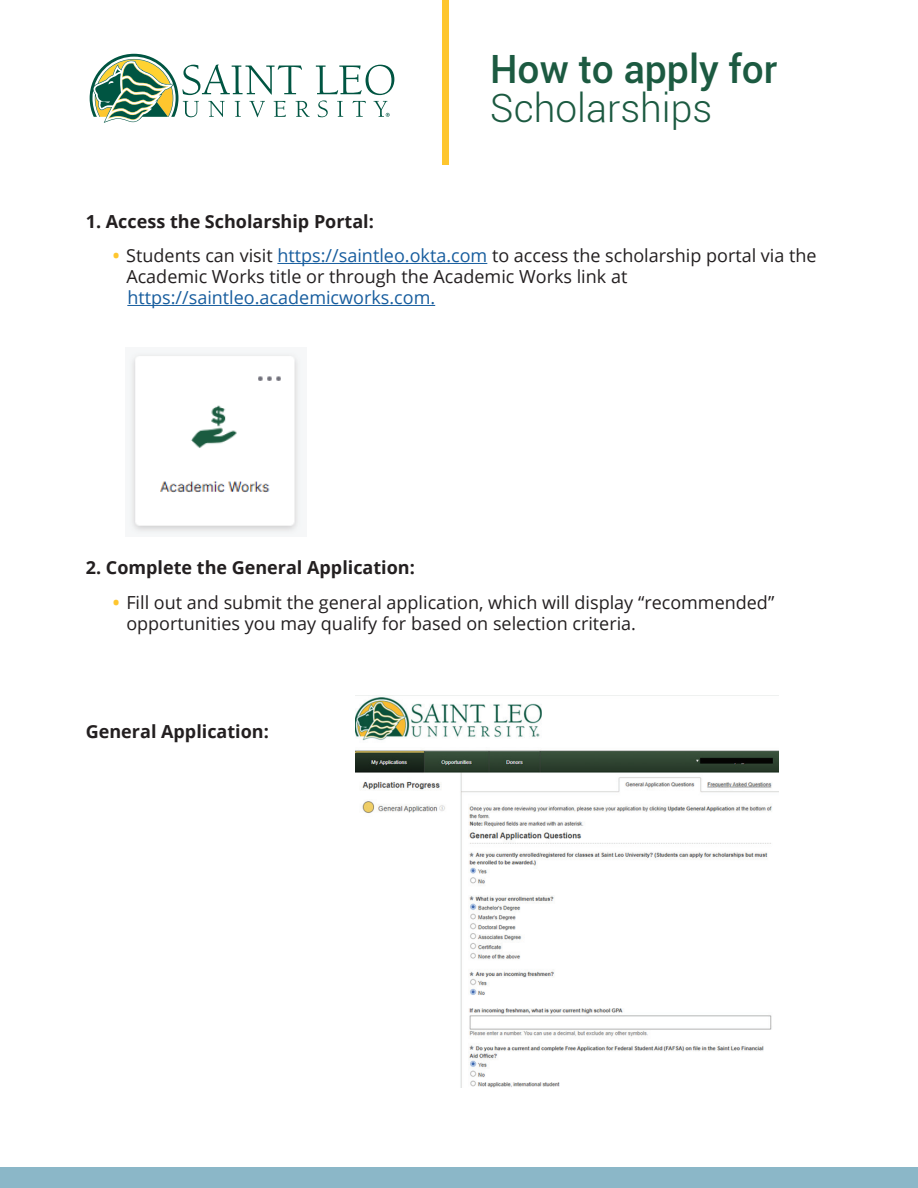
<style>
.page{position:relative;width:918px;height:1188px;background:#fff}
.page>*{position:absolute;margin:0;border:0;box-sizing:border-box;transform-origin:0 0}
.t1{font:500 39px "Roboto";color:#1c5a41}
.t2{font:300 39px "Roboto";color:#1c5a41}
.t3{font:18px/21px "Open Sans";color:#231f20}
.t4{font:700 18px "Open Sans";color:#231f20}
.t5{font:18px "Open Sans";color:#175d9e}
.s1{font-weight:700;color:#fec62e}
.s2{color:#175d9e}
</style>
<div class="page">
<div style="left:442px;top:0;width:6px;height:164px;background:#fec62e"></div>
<svg style="left:316px;top:65px;width:78px;height:52px"></svg>
<svg style="left:90px;top:54px;width:220px;height:69px"></svg>
<div style="left:0;top:1167px;width:918px;height:21px;background:#8bb7c8"></div>
<hr style="left:277px;top:263px;width:210px;height:1px;background:#175d9e">
<hr style="left:127px;top:305px;width:308px;height:1px;background:#175d9e">
<img style="left:129px;top:352px;width:172px;height:182px">
<img style="left:355px;top:695px;width:423px;height:393px">
<h1 class="t1" style="left:490px;top:42px;width:289px">How to apply for</h1>
<h1 class="t2" style="left:490px;top:81px;width:224px">Scholarships</h1>
<p class="t4" style="left:86px;top:208px;width:290px">1. Access the Scholarship Portal:</p>
<p class="t3" style="left:126px;top:245px;width:692px;text-indent:-14px"><span class="s1">•</span> Students can visit <span class="s2">https://saintleo.okta.com</span> to access the scholarship portal via the<br>Academic Works title or through the Academic Works link at</p>
<p class="t5" style="left:127px;top:285px;width:309px">https://saintleo.academicworks.com.</p>
<p class="t4" style="left:86px;top:555px;width:331px">2. Complete the General Application:</p>
<p class="t3" style="left:126px;top:591px;width:649px;text-indent:-14px"><span class="s1">•</span> Fill out and submit the general application, which will display “recommended” opportunities you may qualify for based on selection criteria.</p>
<p class="t4" style="left:86px;top:718px;width:185px">General Application:</p>
</div>
